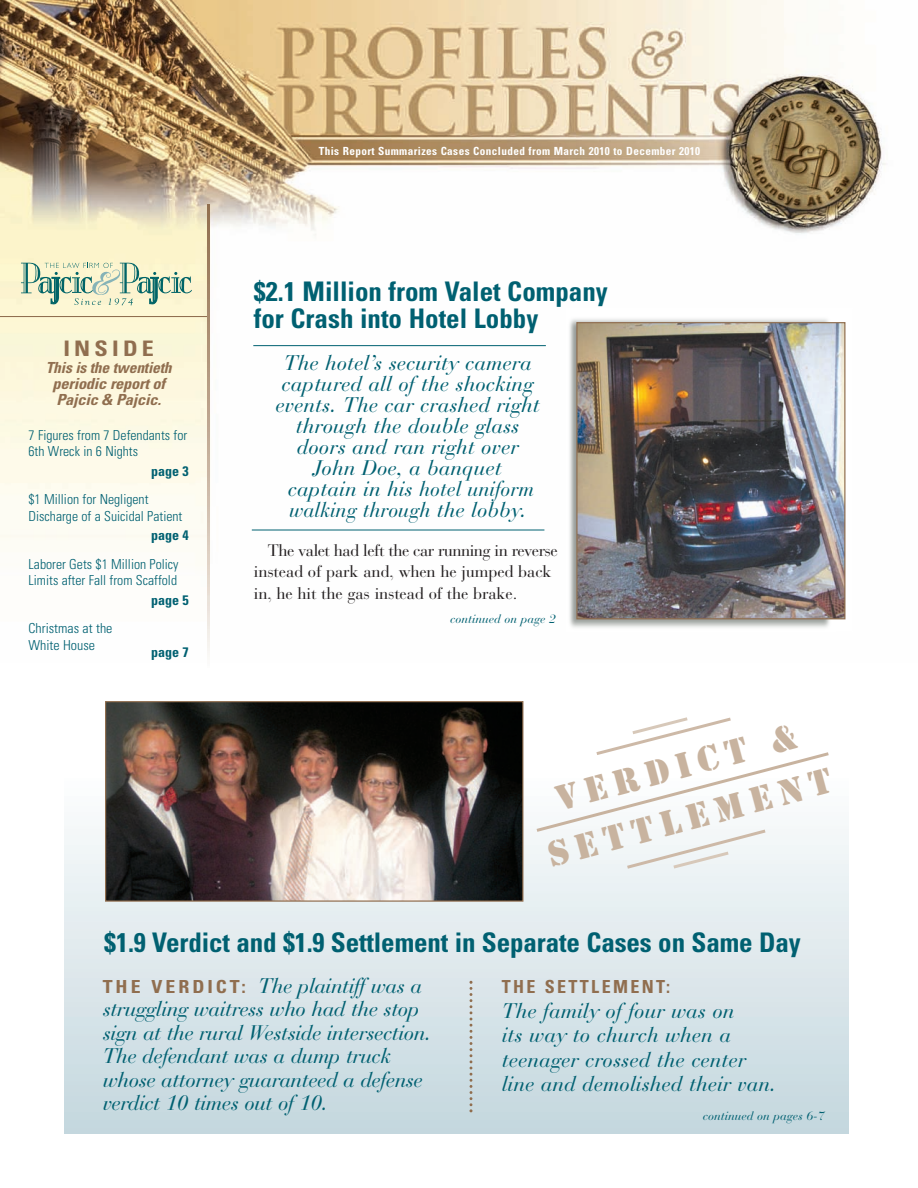
<style>
.page{position:relative;width:918px;height:1188px;background:#fff}
.page>*{position:absolute;margin:0;border:0;box-sizing:border-box;transform-origin:0 0}
.t1{font:37.35px/52.2px "Stencil";color:#c8b39f;text-align:center}
.t2{font:700 condensed 27px/27px "Univers";letter-spacing:-.005em;color:#006071}
.t3{font:700 condensed 21.45px "Univers";letter-spacing:.175em;color:#906e4f;scale:1.12 1}
.t4{font:italic 21px/21px "Bauer Bodoni";color:#006071;text-align:center}
.t5{font:italic 21px/23.5px "Bauer Bodoni";letter-spacing:-.02em;color:#006071}
.t6{font:700 condensed 18px "Univers";letter-spacing:.135em;color:#906e4f}
.t7{font:16.5px/21px "Bauer Bodoni";letter-spacing:-.01em;color:#231f20}
.t8{font:italic 700 condensed 15.3px/16px "Univers";letter-spacing:-.015em;color:#906e4f;text-align:center}
.t9{font:300 condensed 13.8px/16.5px "Univers";color:#006071}
.t10{font:700 condensed 13.8px "Univers";color:#006071}
.t11{font:italic 12px "Bauer Bodoni";color:#006071}
.t12{font:700 condensed 11.25px "Univers";letter-spacing:.035em;color:#fff}
.s1{font-family:"Univers";font-weight:700;font-style:normal;font-stretch:condensed;font-size:18px;color:#906e4f}
</style>
<div class="page">
<img style="left:0;top:0;width:886px;height:655px">
<div style="left:567px;top:309px;width:285px;height:322px;background:#fff"></div>
<img style="left:569px;top:319px;width:266px;height:309px">
<svg style="left:21px;top:263px;width:171px;height:43px;background:#c9d7bb"></svg>
<hr style="left:0;top:316px;width:208px;height:1px;background:#906e4f">
<svg style="left:208px;top:205px;width:2px;height:450px"></svg>
<img style="left:578px;top:324px;width:265px;height:293px">
<div style="left:576px;top:322px;width:269px;height:297px;border:1px solid #906e4f"></div>
<hr style="left:253px;top:345px;width:293px;height:1px;background:#006071">
<hr style="left:252px;top:530px;width:292px;height:1px;background:#006071">
<div style="left:64px;top:776px;width:784px;height:358px;background:linear-gradient(to bottom,#fdfdfe,#c3d6de)"></div>
<svg style="left:533px;top:717px;width:299px;height:154px"></svg>
<svg style="left:470px;top:981px;width:2px;height:131px"></svg>
<img style="left:107px;top:703px;width:414px;height:197px">
<div style="left:105px;top:701px;width:418px;height:201px;border:1px solid #906e4f"></div>
<p class="t3" style="left:63px;top:340px;width:82px">INSIDE</p>
<p class="t8" style="left:46px;top:361px;width:127px">This is the twentieth periodic report of<br>Pajcic &amp; Pajcic.</p>
<p class="t9" style="left:29px;top:428px;width:160px">7 Figures from 7 Defendants for<br>6th Wreck in 6 Nights</p>
<p class="t10" style="left:151px;top:466px;width:39px">page 3</p>
<p class="t9" style="left:29px;top:493px;width:155px">$1 Million for Negligent<br>Discharge of a Suicidal Patient</p>
<p class="t10" style="left:151px;top:530px;width:39px">page 4</p>
<p class="t9" style="left:29px;top:557px;width:152px">Laborer Gets $1 Million Policy<br>Limits after Fall from Scaffold</p>
<p class="t10" style="left:151px;top:595px;width:39px">page 5</p>
<p class="t9" style="left:29px;top:622px;width:86px">Christmas at the<br>White House</p>
<p class="t10" style="left:151px;top:647px;width:39px">page 7</p>
<p class="t12" style="left:319px;top:147px;width:383px">This Report Summarizes Cases Concluded from March 2010 to December 2010</p>
<p class="t2" style="left:254px;top:281px;width:355px">$2.1 Million from Valet Company for Crash into Hotel Lobby</p>
<p class="t4" style="left:276px;top:355px;width:266px">The hotel’s security camera captured all of the shocking events. The car crashed right through the double glass doors and ran right over<br>John Doe, a banquet<br>captain in his hotel uniform walking through the lobby.</p>
<p class="t7" style="left:254px;top:542px;width:305px;text-indent:14px">The valet had left the car running in reverse instead of park and, when he jumped back in, he hit the gas instead of the brake.</p>
<p class="t11" style="left:450px;top:614px;width:107px">continued on page 2</p>
<h1 class="t1" style="left:528px;top:779px;width:294px;rotate:-15deg">VERDICT &amp;<br>SETTLEMENT</h1>
<p class="t2" style="left:104px;top:932px;width:698px">$1.9 Verdict and $1.9 Settlement in Separate Cases on Same Day</p>
<p class="t5" style="left:103px;top:976px;width:330px"><span class="s1">T H E V E R D I C T:</span> The plaintiff was a struggling waitress who had the stop sign at the rural Westside intersection.<br>The defendant was a dump truck whose attorney guaranteed a defense verdict 10 times out of 10.</p>
<p class="t6" style="left:502px;top:980px;width:170px">THE SETTLEMENT:</p>
<p class="t4" style="left:502px;top:1001px;width:276px;line-height:24.5px;text-align:left">The family of four was on<br>its way to church when a teenager crossed the center line and demolished their van.</p>
<p class="t11" style="left:703px;top:1112px;width:123px">continued on pages 6-7</p>
</div>
